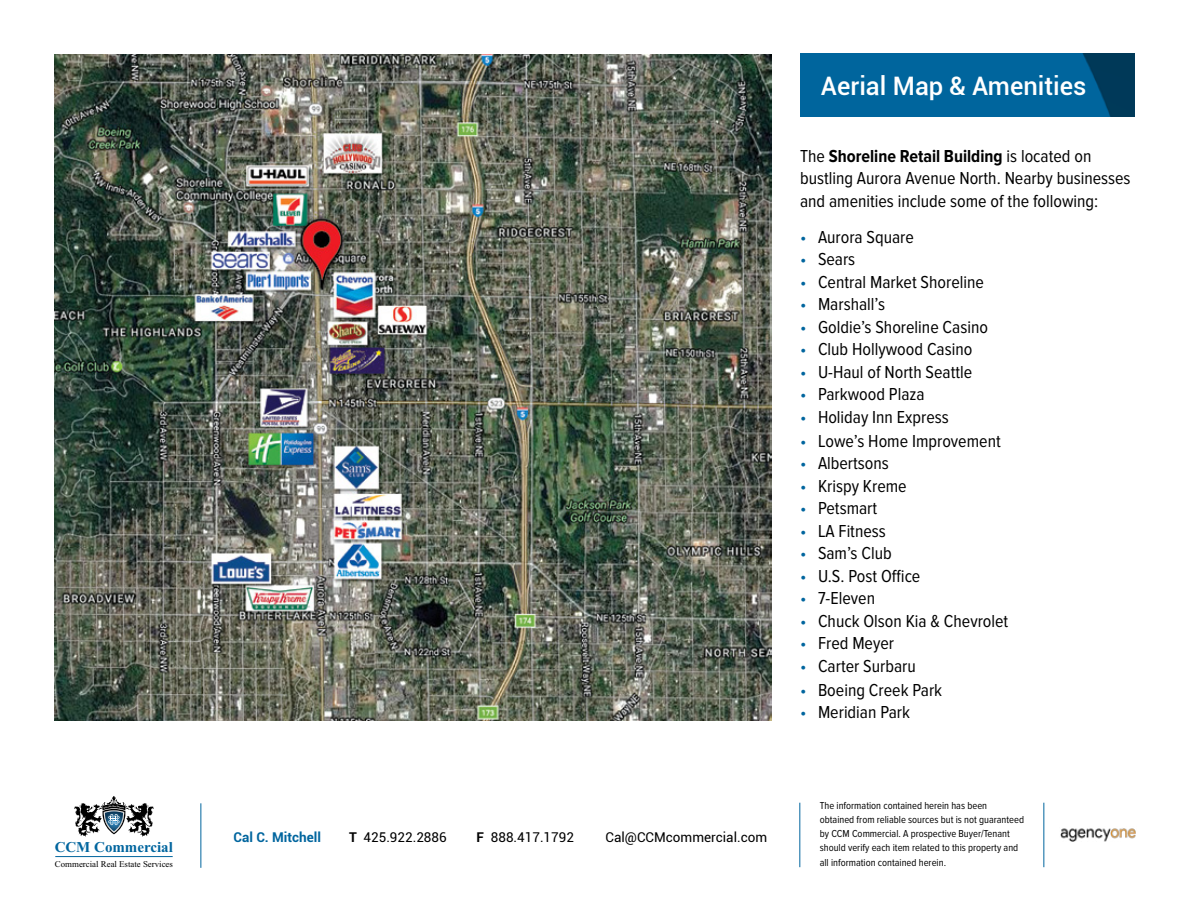
<style>
.page{position:relative;width:1188px;height:918px;background:#fff}
.page>*{position:absolute;margin:0;border:0;box-sizing:border-box;transform-origin:0 0}
.t1{font:500 25.5px "Roboto";color:#fff}
.t2{font:18px/22.5px "Proxima Nova Cond";color:#000}
.t3{font:700 15px "Times New Roman";color:#00659e}
.t4{font:13.5px "Roboto";color:#000}
.t5{font:700 13.5px "Roboto";color:#00659e}
.t6{font:10.5px/14.2px "Proxima Nova Cond";color:#000}
.t7{font:8.85px "Times New Roman";color:#000}
.s1{font-weight:700}
.s2{color:#00659e}
</style>
<div class="page">
<hr style="left:800px;top:803px;width:1px;height:64px;background:#00659e">
<hr style="left:1044px;top:803px;width:1px;height:64px;background:#00659e">
<hr style="left:201px;top:803px;width:1px;height:65px;background:#00659e">
<hr style="left:55px;top:856px;width:118px;height:1px;background:#00659e">
<img style="left:1060px;top:828px;width:76px;height:14px">
<img style="left:801px;top:54px;width:333px;height:62px">
<img style="left:54px;top:54px;width:717px;height:666px">
<svg style="left:74px;top:796px;width:80px;height:41px"></svg>
<p class="t3" style="left:55px;top:842px;width:120px">CCM Commercial</p>
<p class="t7" style="left:55px;top:858px;width:120px">Commercial Real Estate Services</p>
<p class="t5" style="left:234px;top:827px;width:89px">Cal C. Mitchell</p>
<p class="t4" style="left:349px;top:827px;width:99px"><span class="s1">T</span> 425.922.2886</p>
<p class="t4" style="left:477px;top:827px;width:99px"><span class="s1">F</span> 888.417.1792</p>
<p class="t4" style="left:606px;top:827px;width:163px">Cal@CCMcommercial.com</p>
<h1 class="t1" style="left:821px;top:68px;width:267px">Aerial Map &amp; Amenities</h1>
<p class="t2" style="left:800px;top:145px;width:332px">The <span class="s1">Shoreline Retail Building</span> is located on bustling Aurora Avenue North. Nearby businesses and amenities include some of the following:</p>
<p class="t2" style="left:800px;top:226px;width:115px"><span class="s2">•</span> Aurora Square</p>
<p class="t2" style="left:800px;top:249px;width:57px"><span class="s2">•</span> Sears</p>
<p class="t2" style="left:800px;top:271px;width:185px"><span class="s2">•</span> Central Market Shoreline</p>
<p class="t2" style="left:800px;top:294px;width:86px"><span class="s2">•</span> Marshall’s</p>
<p class="t2" style="left:800px;top:316px;width:190px"><span class="s2">•</span> Goldie’s Shoreline Casino</p>
<p class="t2" style="left:800px;top:339px;width:174px"><span class="s2">•</span> Club Hollywood Casino</p>
<p class="t2" style="left:800px;top:361px;width:174px"><span class="s2">•</span> U-Haul of North Seattle</p>
<p class="t2" style="left:800px;top:384px;width:126px"><span class="s2">•</span> Parkwood Plaza</p>
<p class="t2" style="left:800px;top:406px;width:150px"><span class="s2">•</span> Holiday Inn Express</p>
<p class="t2" style="left:800px;top:430px;width:202px"><span class="s2">•</span> Lowe’s Home Improvement</p>
<p class="t2" style="left:800px;top:453px;width:90px"><span class="s2">•</span> Albertsons</p>
<p class="t2" style="left:800px;top:475px;width:108px"><span class="s2">•</span> Krispy Kreme</p>
<p class="t2" style="left:800px;top:498px;width:79px"><span class="s2">•</span> Petsmart</p>
<p class="t2" style="left:800px;top:520px;width:87px"><span class="s2">•</span> LA Fitness</p>
<p class="t2" style="left:800px;top:543px;width:93px"><span class="s2">•</span> Sam’s Club</p>
<p class="t2" style="left:800px;top:565px;width:122px"><span class="s2">•</span> U.S. Post Office</p>
<p class="t2" style="left:800px;top:588px;width:77px"><span class="s2">•</span> 7-Eleven</p>
<p class="t2" style="left:800px;top:610px;width:210px"><span class="s2">•</span> Chuck Olson Kia &amp; Chevrolet</p>
<p class="t2" style="left:800px;top:633px;width:96px"><span class="s2">•</span> Fred Meyer</p>
<p class="t2" style="left:800px;top:655px;width:117px"><span class="s2">•</span> Carter Surbaru</p>
<p class="t2" style="left:800px;top:679px;width:144px"><span class="s2">•</span> Boeing Creek Park</p>
<p class="t2" style="left:800px;top:702px;width:112px"><span class="s2">•</span> Meridian Park</p>
<p class="t6" style="left:820px;top:799px;width:206px">The information contained herein has been obtained from reliable sources but is not guaranteed by CCM Commercial. A prospective Buyer/Tenant should verify each item related to this property and all information contained herein.</p>
</div>
